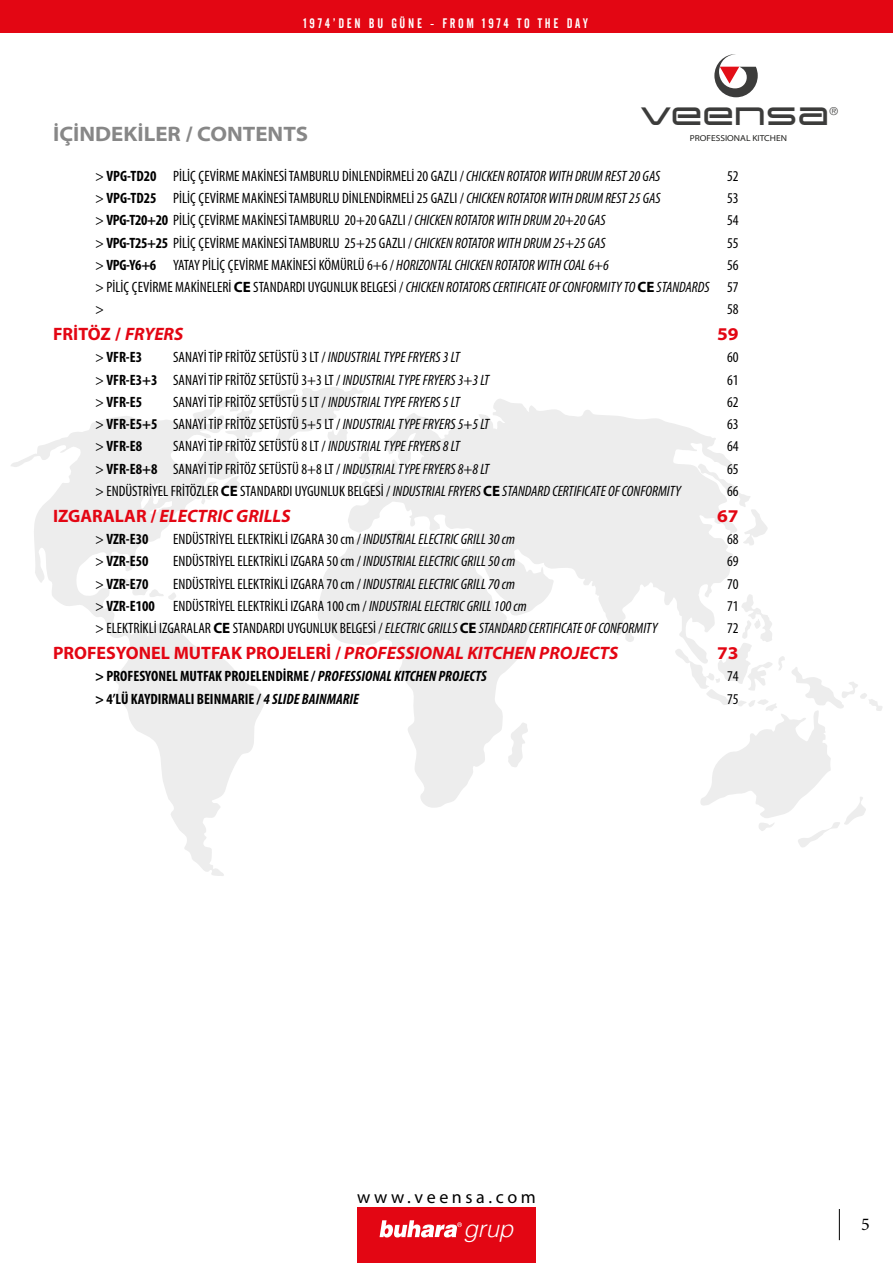
<style>
.page{position:relative;width:893px;height:1263px;background:#fff}
.page>*{position:absolute;margin:0;border:0;box-sizing:border-box;transform-origin:0 0}
.t1{font:700 33.6px "Expansiva";color:#3c3c3b}
.t2{font:italic 300 23.55px "Helvetica";color:#fff}
.t3{font:700 semi-expanded 21px "Myriad Pro";color:#878787}
.t4{font:700 18px "Myriad Pro";color:#e30613}
.t5{font:italic 700 18px "Myriad Pro";color:#e30613}
.t6{font:18px "Myriad Pro";letter-spacing:.2em;color:#000}
.t7{font:700 semi-expanded 18px "Myriad Pro";color:#e30613}
.t8{font:18px "Minion Pro";color:#000}
.t9{font:condensed 15px/22.2px "Myriad Pro";color:#000;text-align:justify}
.t10{font:700 condensed 15px "Myriad Pro";color:#000}
.t11{font:italic condensed 15px "Myriad Pro";color:#000}
.t12{font:13.5px "Alternate Gothic No 2 BT";letter-spacing:.2em;color:#fff}
.t13{font:300 10.8px "Helvetica";color:#3c3c3b}
.t14{font:semi-expanded 8.7px "Myriad Pro";color:#1e1e1c}
.s1{font-weight:700}
.s2{font-style:italic}
.s3{font-weight:700;font-stretch:normal}
.s4{font-stretch:semi-expanded}
.s5{font-weight:400}
.s6{font-style:normal}
.s7{font-weight:700;font-style:normal;font-stretch:normal}
</style>
<div class="page">
<div style="left:357px;top:1207px;width:179px;height:56px;background:#e30613"></div>
<svg style="left:380px;top:1220px;width:82px;height:17px"></svg>
<div style="left:0;top:0;width:893px;height:33px;background:#e30613"></div>
<hr style="left:839px;top:1209px;width:1px;height:31px;background:#000">
<svg style="left:11px;top:416px;width:254px;height:460px"></svg>
<svg style="left:223px;top:475px;width:18px;height:16px"></svg>
<svg style="left:192px;top:387px;width:171px;height:61px"></svg>
<svg style="left:115px;top:577px;width:62px;height:24px"></svg>
<svg style="left:314px;top:397px;width:419px;height:411px;fill:#ededed"></svg>
<svg style="left:507px;top:722px;width:22px;height:46px"></svg>
<svg style="left:625px;top:628px;width:10px;height:15px"></svg>
<svg style="left:697px;top:463px;width:71px;height:83px"></svg>
<svg style="left:674px;top:594px;width:208px;height:253px"></svg>
<svg style="left:714px;top:54px;width:44px;height:43px"></svg>
<p class="t12" style="left:303px;top:16px;width:286px">1974’DEN BU GÜNE - FROM 1974 TO THE DAY</p>
<h3 class="t3" style="left:53px;top:120px;width:256px">İÇİNDEKİLER / CONTENTS</h3>
<h1 class="t1" style="left:641px;top:90px;width:191px">veensa</h1>
<p class="t13" style="left:830px;top:102px;width:10px">®</p>
<p class="t14" style="left:690px;top:133px;width:99px">PROFESSIONAL KITCHEN</p>
<p class="t9" style="left:95px;top:165px;width:567px">&gt; <span class="s1">VPG-TD20</span> PİLİÇ ÇEVİRME MAKİNESİ TAMBURLU DİNLENDİRMELİ 20 GAZLI / <span class="s2">CHICKEN ROTATOR WITH DRUM REST 20 GAS</span></p>
<p class="t9" style="left:727px;top:165px;width:13px">52</p>
<p class="t9" style="left:95px;top:187px;width:567px">&gt; <span class="s1">VPG-TD25</span> PİLİÇ ÇEVİRME MAKİNESİ TAMBURLU DİNLENDİRMELİ 25 GAZLI / <span class="s2">CHICKEN ROTATOR WITH DRUM REST 25 GAS</span></p>
<p class="t9" style="left:727px;top:187px;width:13px">53</p>
<p class="t9" style="left:95px;top:209px;width:512px">&gt; <span class="s1">VPG-T20+20</span> PİLİÇ ÇEVİRME MAKİNESİ TAMBURLU 20+20 GAZLI / <span class="s2">CHICKEN ROTATOR WITH DRUM 20+20 GAS</span></p>
<p class="t9" style="left:727px;top:209px;width:13px">54</p>
<p class="t9" style="left:95px;top:231px;width:512px">&gt; <span class="s1">VPG-T25+25</span> PİLİÇ ÇEVİRME MAKİNESİ TAMBURLU 25+25 GAZLI / <span class="s2">CHICKEN ROTATOR WITH DRUM 25+25 GAS</span></p>
<p class="t9" style="left:727px;top:231px;width:13px">55</p>
<p class="t9" style="left:95px;top:254px;width:515px">&gt; <span class="s1">VPG-Y6+6</span> YATAY PİLİÇ ÇEVİRME MAKİNESİ KÖMÜRLÜ 6+6 / <span class="s2">HORIZONTAL CHICKEN ROTATOR WITH COAL 6+6</span></p>
<p class="t9" style="left:95px;top:254px;width:645px;text-indent:632px">56 &gt; PİLİÇ ÇEVİRME MAKİNELERİ <span class="s3">CE</span> STANDARDI UYGUNLUK BELGESİ / <span class="s2">CHICKEN ROTATORS CERTIFICATE OF CONFORMITY TO</span> <span class="s3">CE</span> <span class="s2">STANDARDS</span> 57 &gt;</p>
<p class="t9" style="left:727px;top:298px;width:13px">58</p>
<p class="t4" style="left:53px;top:322px;width:132px">FRİTÖZ <span class="s4">/</span> <span class="s2">FRYERS</span></p>
<p class="t7" style="left:717px;top:322px;width:23px">59</p>
<p class="t10" style="left:95px;top:348px;width:49px"><span class="s5">&gt;</span> VFR-E3</p>
<p class="t9" style="left:173px;top:346px;width:288px">SANAYİ TİP FRİTÖZ SETÜSTÜ 3 LT / <span class="s2">INDUSTRIAL TYPE FRYERS 3 LT</span></p>
<p class="t9" style="left:727px;top:346px;width:13px">60</p>
<p class="t9" style="left:95px;top:368px;width:396px">&gt; <span class="s1">VFR-E3+3</span> SANAYİ TİP FRİTÖZ SETÜSTÜ 3+3 LT / <span class="s2">INDUSTRIAL TYPE FRYERS 3+3 LT</span></p>
<p class="t9" style="left:727px;top:368px;width:13px">61</p>
<p class="t10" style="left:95px;top:393px;width:49px"><span class="s5">&gt;</span> VFR-E5</p>
<p class="t9" style="left:173px;top:391px;width:288px">SANAYİ TİP FRİTÖZ SETÜSTÜ 5 LT / <span class="s2">INDUSTRIAL TYPE FRYERS 5 LT</span></p>
<p class="t9" style="left:727px;top:391px;width:13px">62</p>
<p class="t9" style="left:95px;top:413px;width:396px">&gt; <span class="s1">VFR-E5+5</span> SANAYİ TİP FRİTÖZ SETÜSTÜ 5+5 LT / <span class="s2">INDUSTRIAL TYPE FRYERS 5+5 LT</span></p>
<p class="t9" style="left:727px;top:413px;width:13px">63</p>
<p class="t10" style="left:95px;top:437px;width:49px"><span class="s5">&gt;</span> VFR-E8</p>
<p class="t9" style="left:173px;top:435px;width:288px">SANAYİ TİP FRİTÖZ SETÜSTÜ 8 LT / <span class="s2">INDUSTRIAL TYPE FRYERS 8 LT</span></p>
<p class="t9" style="left:727px;top:435px;width:13px">64</p>
<p class="t9" style="left:95px;top:457px;width:396px">&gt; <span class="s1">VFR-E8+8</span> SANAYİ TİP FRİTÖZ SETÜSTÜ 8+8 LT / <span class="s2">INDUSTRIAL TYPE FRYERS 8+8 LT</span></p>
<p class="t9" style="left:727px;top:457px;width:13px">65</p>
<p class="t11" style="left:95px;top:482px;width:587px"><span class="s6">&gt; ENDÜSTRİYEL FRİTÖZLER</span> <span class="s7">CE</span> <span class="s6">STANDARDI UYGUNLUK BELGESİ /</span> INDUSTRIAL FRYERS <span class="s7">CE</span> STANDARD CERTIFICATE OF CONFORMITY</p>
<p class="t9" style="left:727px;top:480px;width:13px">66</p>
<p class="t5" style="left:53px;top:504px;width:239px"><span class="s6">IZGARALAR /</span> ELECTRIC GRILLS</p>
<p class="t7" style="left:717px;top:504px;width:23px">67</p>
<p class="t10" style="left:95px;top:530px;width:55px"><span class="s5">&gt;</span> VZR-E30</p>
<p class="t9" style="left:173px;top:528px;width:343px">ENDÜSTRİYEL ELEKTRİKLİ IZGARA 30 cm / <span class="s2">INDUSTRIAL ELECTRIC GRILL 30 cm</span></p>
<p class="t9" style="left:727px;top:528px;width:13px">68</p>
<p class="t10" style="left:95px;top:552px;width:55px"><span class="s5">&gt;</span> VZR-E50</p>
<p class="t9" style="left:173px;top:550px;width:344px">ENDÜSTRİYEL ELEKTRİKLİ IZGARA 50 cm / <span class="s2">INDUSTRIAL ELECTRIC GRILL 50 cm</span></p>
<p class="t9" style="left:727px;top:550px;width:13px">69</p>
<p class="t10" style="left:95px;top:574px;width:55px"><span class="s5">&gt;</span> VZR-E70</p>
<p class="t9" style="left:173px;top:572px;width:343px">ENDÜSTRİYEL ELEKTRİKLİ IZGARA 70 cm / <span class="s2">INDUSTRIAL ELECTRIC GRILL 70 cm</span></p>
<p class="t9" style="left:727px;top:572px;width:13px">70</p>
<p class="t9" style="left:95px;top:595px;width:433px">&gt; <span class="s1">VZR-E100</span> ENDÜSTRİYEL ELEKTRİKLİ IZGARA 100 cm / <span class="s2">INDUSTRIAL ELECTRIC GRILL 100 cm</span></p>
<p class="t9" style="left:727px;top:595px;width:13px">71</p>
<p class="t9" style="left:95px;top:617px;width:564px">&gt; ELEKTRİKLİ IZGARALAR <span class="s3">CE</span> STANDARDI UYGUNLUK BELGESİ / <span class="s2">ELECTRIC GRILLS</span> <span class="s3">CE</span> <span class="s2">STANDARD CERTIFICATE OF CONFORMITY</span></p>
<p class="t9" style="left:727px;top:617px;width:13px">72</p>
<p class="t4" style="left:53px;top:641px;width:567px">PROFESYONEL MUTFAK PROJELERİ / <span class="s2">PROFESSIONAL KITCHEN PROJECTS</span></p>
<p class="t7" style="left:717px;top:641px;width:23px">73</p>
<p class="t10" style="left:95px;top:667px;width:393px">&gt; PROFESYONEL MUTFAK PROJELENDİRME / <span class="s2">PROFESSIONAL KITCHEN PROJECTS</span></p>
<p class="t9" style="left:727px;top:665px;width:13px">74</p>
<p class="t10" style="left:95px;top:689px;width:265px">&gt; 4’LÜ KAYDIRMALI BEINMARIE / <span class="s2">4 SLIDE BAINMARIE</span></p>
<p class="t9" style="left:727px;top:687px;width:13px">75</p>
<p class="t6" style="left:357px;top:1186px;width:180px">www.veensa.com</p>
<h2 class="t2" style="left:463px;top:1208px;width:51px">grup</h2>
<p class="t8" style="left:861px;top:1212px;width:10px">5</p>
</div>
